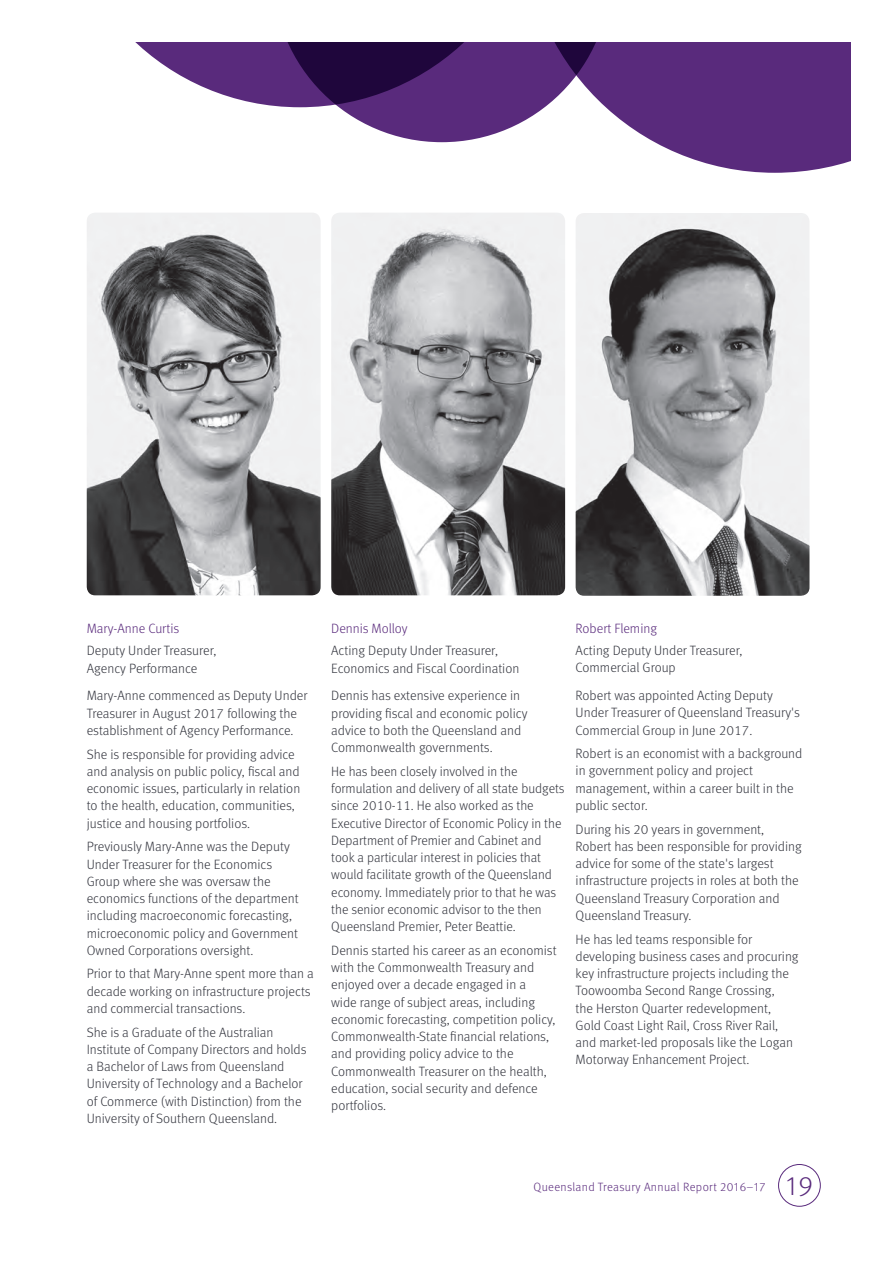
<style>
.page{position:relative;width:893px;height:1263px;background:#fff}
.page>*{position:absolute;margin:0;border:0;box-sizing:border-box;transform-origin:0 0}
.t1{font:300 27px "Meta OT";color:#592a7c}
.t2{font:300 13.5px/17.2px "Meta OT";color:#33353e}
.t3{font:300 13.5px "Meta OT";color:#592a7c}
.t4{font:300 12px "Meta OT";letter-spacing:.03em;color:#592a7c}
</style>
<div class="page">
<div style="left:778px;top:1164px;width:43px;height:42px;border:1px solid #592a7c;border-radius:50%"></div>
<img style="left:87px;top:213px;width:234px;height:382px">
<img style="left:331px;top:213px;width:234px;height:382px">
<svg style="left:136px;top:43px;width:714px;height:130px"></svg>
<img style="left:576px;top:213px;width:233px;height:383px">
<p class="t3" style="left:87px;top:620px;width:94px">Mary-Anne Curtis</p>
<p class="t2" style="left:87px;top:641px;width:131px;line-height:18px">Deputy Under Treasurer,<br>Agency Performance</p>
<p class="t2" style="left:87px;top:687px;width:222px">Mary-Anne commenced as Deputy Under<br>Treasurer in August 2017 following the establishment of Agency Performance.</p>
<p class="t2" style="left:87px;top:745px;width:215px">She is responsible for providing advice and analysis on public policy, fiscal and economic issues, particularly in relation to the health, education, communities, justice and housing portfolios.</p>
<p class="t2" style="left:87px;top:838px;width:213px">Previously Mary-Anne was the Deputy Under Treasurer for the Economics Group where she was oversaw the economics functions of the department including macroeconomic forecasting, microeconomic policy and Government Owned Corporations oversight.</p>
<p class="t2" style="left:87px;top:965px;width:229px">Prior to that Mary-Anne spent more than a decade working on infrastructure projects and commercial transactions.</p>
<p class="t2" style="left:87px;top:1023px;width:221px">She is a Graduate of the Australian Institute of Company Directors and holds a Bachelor of Laws from Queensland University of Technology and a Bachelor of Commerce (with Distinction) from the University of Southern Queensland.</p>
<p class="t3" style="left:331px;top:620px;width:78px">Dennis Molloy</p>
<p class="t2" style="left:331px;top:641px;width:190px;line-height:18px">Acting Deputy Under Treasurer,<br>Economics and Fiscal Coordination</p>
<p class="t2" style="left:331px;top:687px;width:198px">Dennis has extensive experience in providing fiscal and economic policy advice to both the Queensland and Commonwealth governments.</p>
<p class="t2" style="left:331px;top:763px;width:235px">He has been closely involved in the formulation and delivery of all state budgets since 2010-11. He also worked as the Executive Director of Economic Policy in the Department of Premier and Cabinet and took a particular interest in policies that would facilitate growth of the Queensland economy. Immediately prior to that he was the senior economic advisor to the then Queensland Premier, Peter Beattie.</p>
<p class="t2" style="left:331px;top:942px;width:227px">Dennis started his career as an economist with the Commonwealth Treasury and enjoyed over a decade engaged in a<br>wide range of subject areas, including economic forecasting, competition policy, Commonwealth-State financial relations, and providing policy advice to the Commonwealth Treasurer on the health, education, social security and defence portfolios.</p>
<p class="t3" style="left:576px;top:621px;width:83px">Robert Fleming</p>
<p class="t2" style="left:576px;top:642px;width:168px">Acting Deputy Under Treasurer,<br>Commercial Group</p>
<p class="t2" style="left:576px;top:687px;width:226px">Robert was appointed Acting Deputy<br>Under Treasurer of Queensland Treasury's<br>Commercial Group in June 2017.</p>
<p class="t2" style="left:576px;top:745px;width:228px">Robert is an economist with a background in government policy and project management, within a career built in the public sector.</p>
<p class="t2" style="left:576px;top:820px;width:228px">During his 20 years in government, Robert has been responsible for providing advice for some of the state's largest infrastructure projects in roles at both the Queensland Treasury Corporation and Queensland Treasury.</p>
<p class="t2" style="left:576px;top:930px;width:224px">He has led teams responsible for developing business cases and procuring key infrastructure projects including the Toowoomba Second Range Crossing,<br>the Herston Quarter redevelopment, Gold Coast Light Rail, Cross River Rail, and market-led proposals like the Logan Motorway Enhancement Project.</p>
<p class="t4" style="left:533px;top:1180px;width:233px">Queensland Treasury Annual Report 2016–17</p>
<h1 class="t1" style="left:786px;top:1170px;width:29px">19</h1>
</div>
